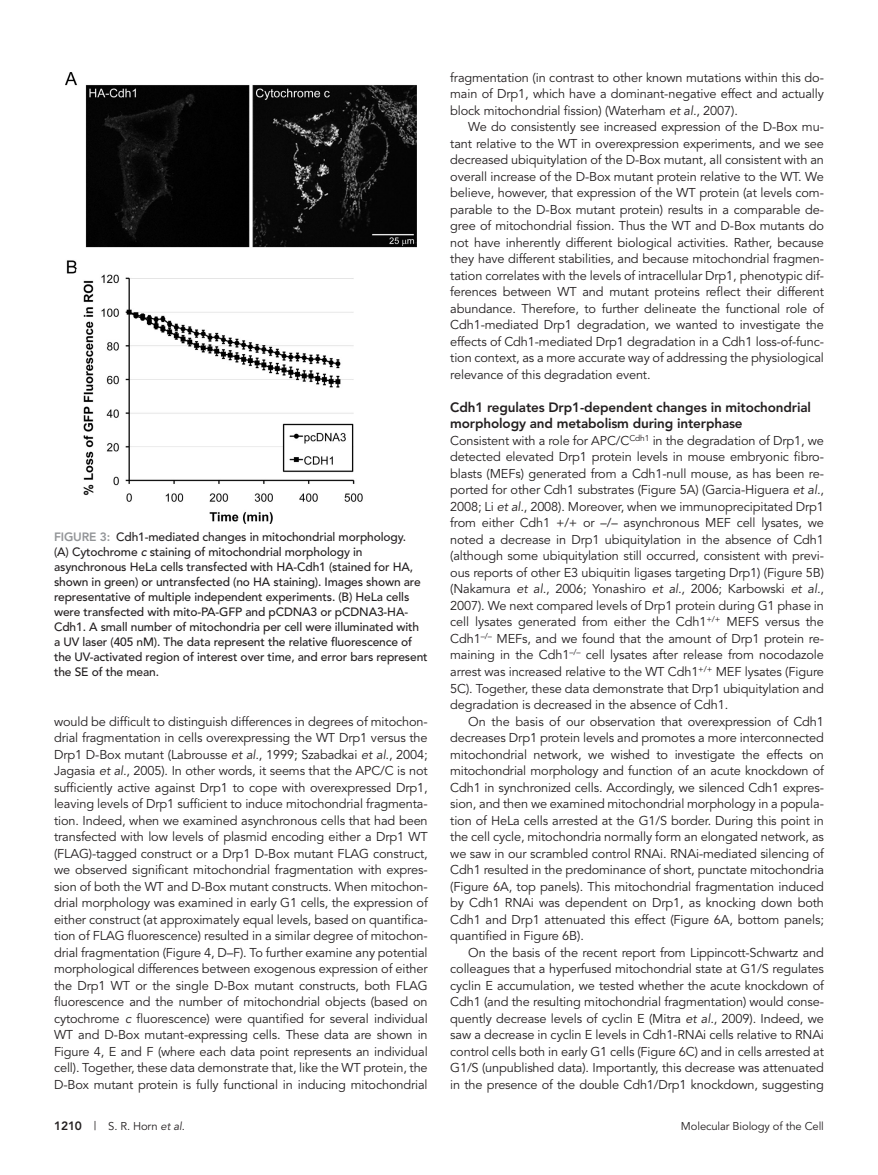
<style>
.page{position:relative;width:878px;height:1175px;background:#fff}
.page>*{position:absolute;margin:0;border:0;box-sizing:border-box;transform-origin:0 0}
.B_heads{font:800 13.5px/16.5px "Avenir";letter-spacing:-.01em;color:#231f20}
.Body_Text_next_aveni{font:12.75px/16.5px "Avenir";letter-spacing:-.01em;color:#231f20;text-align:justify}
.Body_Text_avenir{font:12.75px/16.5px "Avenir";letter-spacing:-.01em;color:#231f20;text-align:justify}
.Figure_caption{font:500 12px/15px "Avenir";letter-spacing:-.01em;color:#231f20}
.t1{font:11.25px "Avenir";letter-spacing:-.01em;color:#231f20}
.s1{font-weight:800;color:#939598}
.s2{font-style:italic}
.s3{font-weight:800;font-size:12px}
.s4{font-size:12px}
</style>
<div class="page">
<img style="left:65px;top:72px;width:351px;height:452px">
<p class="Figure_caption" style="left:54px;top:530px;width:375px"><span class="s1">FIGURE 3:</span> Cdh1-mediated changes in mitochondrial morphology.<br>(A) Cytochrome <span class="s2">c</span> staining of mitochondrial morphology in asynchronous HeLa cells transfected with HA-Cdh1 (stained for HA, shown in green) or untransfected (no HA staining). Images shown are representative of multiple independent experiments. (B) HeLa cells were transfected with mito-PA-GFP and pCDNA3 or pCDNA3-HA-Cdh1. A small number of mitochondria per cell were illuminated with a UV laser (405 nM). The data represent the relative fluorescence of the UV-activated region of interest over time, and error bars represent the SE of the mean.</p>
<p class="Body_Text_next_aveni" style="left:54px;top:713px;width:375px">would be difficult to distinguish differences in degrees of mitochon&shy;drial fragmentation in cells overexpressing the WT Drp1 versus the Drp1 D-Box mutant (Labrousse <span class="s2">et al.</span>, 1999; Szabadkai <span class="s2">et al.</span>, 2004; Jagasia <span class="s2">et al.</span>, 2005). In other words, it seems that the APC/C is not sufficiently active against Drp1 to cope with overexpressed Drp1, leaving levels of Drp1 sufficient to induce mitochondrial fragmenta&shy;tion. Indeed, when we examined asynchronous cells that had been transfected with low levels of plasmid encoding either a Drp1 WT (FLAG)-tagged construct or a Drp1 D-Box mutant FLAG construct, we observed significant mitochondrial fragmentation with expres&shy;sion of both the WT and D-Box mutant constructs. When mitochon&shy;drial morphology was examined in early G1 cells, the expression of either construct (at approximately equal levels, based on quantifica&shy;tion of FLAG fluorescence) resulted in a similar degree of mitochon&shy;drial fragmentation (Figure 4, D–F). To further examine any potential morphological differences between exogenous expression of either the Drp1 WT or the single D-Box mutant constructs, both FLAG fluorescence and the number of mitochondrial objects (based on cytochrome <span class="s2">c</span> fluorescence) were quantified for several individual WT and D-Box mutant-expressing cells. These data are shown in Figure 4, E and F (where each data point represents an individual cell). Together, these data demonstrate that, like the WT protein, the D-Box mutant protein is fully functional in inducing mitochondrial</p>
<p class="Body_Text_next_aveni" style="left:450px;top:69px;width:375px">fragmentation (in contrast to other known mutations within this do&shy;main of Drp1, which have a dominant-negative effect and actually block mitochondrial fission) (Waterham <span class="s2">et al.</span>, 2007).</p>
<p class="Body_Text_next_aveni" style="left:450px;top:119px;width:375px;text-indent:18px">We do consistently see increased expression of the D-Box mu&shy;tant relative to the WT in overexpression experiments, and we see decreased ubiquitylation of the D-Box mutant, all consistent with an overall increase of the D-Box mutant protein relative to the WT. We believe, however, that expression of the WT protein (at levels com&shy;parable to the D-Box mutant protein) results in a comparable de&shy;gree of mitochondrial fission. Thus the WT and D-Box mutants do not have inherently different biological activities. Rather, because they have different stabilities, and because mitochondrial fragmen&shy;tation correlates with the levels of intracellular Drp1, phenotypic dif&shy;ferences between WT and mutant proteins reflect their different abundance. Therefore, to further delineate the functional role of Cdh1-mediated Drp1 degradation, we wanted to investigate the effects of Cdh1-mediated Drp1 degradation in a Cdh1 loss-of-func&shy;tion context, as a more accurate way of addressing the physiological relevance of this degradation event.</p>
<p class="B_heads" style="left:450px;top:399px;width:362px">Cdh1 regulates Drp1-dependent changes in mitochondrial morphology and metabolism during interphase</p>
<p class="Body_Text_avenir" style="left:450px;top:432px;width:375px">Consistent with a role for APC/C<sup>Cdh1</sup> in the degradation of Drp1, we detected elevated Drp1 protein levels in mouse embryonic fibro&shy;blasts (MEFs) generated from a Cdh1-null mouse, as has been re&shy;ported for other Cdh1 substrates (Figure 5A) (Garcia-Higuera <span class="s2">et al.</span>, 2008; Li <span class="s2">et al.</span>, 2008). Moreover, when we immunoprecipitated Drp1 from either Cdh1 +/+ or –/– asynchronous MEF cell lysates, we noted a decrease in Drp1 ubiquitylation in the absence of Cdh1 (although some ubiquitylation still occurred, consistent with previ&shy;ous reports of other E3 ubiquitin ligases targeting Drp1) (Figure 5B) (Nakamura <span class="s2">et al.</span>, 2006; Yonashiro <span class="s2">et al.</span>, 2006; Karbowski <span class="s2">et al.</span>, 2007). We next compared levels of Drp1 protein during G1 phase in cell lysates generated from either the Cdh1<sup>+/+</sup> MEFS versus the Cdh1<sup>–/–</sup> MEFs, and we found that the amount of Drp1 protein re&shy;maining in the Cdh1<sup>–/–</sup> cell lysates after release from nocodazole arrest was increased relative to the WT Cdh1<sup>+/+</sup> MEF lysates (Figure 5C). Together, these data demonstrate that Drp1 ubiquitylation and degradation is decreased in the absence of Cdh1.</p>
<p class="Body_Text_next_aveni" style="left:450px;top:713px;width:375px;text-indent:18px">On the basis of our observation that overexpression of Cdh1 decreases Drp1 protein levels and promotes a more interconnected mitochondrial network, we wished to investigate the effects on mitochondrial morphology and function of an acute knockdown of Cdh1 in synchronized cells. Accordingly, we silenced Cdh1 expres&shy;sion, and then we examined mitochondrial morphology in a popula&shy;tion of HeLa cells arrested at the G1/S border. During this point in the cell cycle, mitochondria normally form an elongated network, as we saw in our scrambled control RNAi. RNAi-mediated silencing of Cdh1 resulted in the predominance of short, punctate mitochondria (Figure 6A, top panels). This mitochondrial fragmentation induced by Cdh1 RNAi was dependent on Drp1, as knocking down both Cdh1 and Drp1 attenuated this effect (Figure 6A, bottom panels; quantified in Figure 6B).</p>
<p class="Body_Text_next_aveni" style="left:450px;top:944px;width:375px;text-indent:18px">On the basis of the recent report from Lippincott-Schwartz and colleagues that a hyperfused mitochondrial state at G1/S regulates cyclin E accumulation, we tested whether the acute knockdown of Cdh1 (and the resulting mitochondrial fragmentation) would conse&shy;quently decrease levels of cyclin E (Mitra <span class="s2">et al.</span>, 2009). Indeed, we saw a decrease in cyclin E levels in Cdh1-RNAi cells relative to RNAi control cells both in early G1 cells (Figure 6C) and in cells arrested at G1/S (unpublished data). Importantly, this decrease was attenuated in the presence of the double Cdh1/Drp1 knockdown, suggesting</p>
<p class="t1" style="left:54px;top:1119px;width:132px"><span class="s3">1210</span> <span class="s4">|</span> S. R. Horn <span class="s2">et al</span>.</p>
<p class="t1" style="left:681px;top:1119px;width:144px">Molecular Biology of the Cell</p>
</div>
